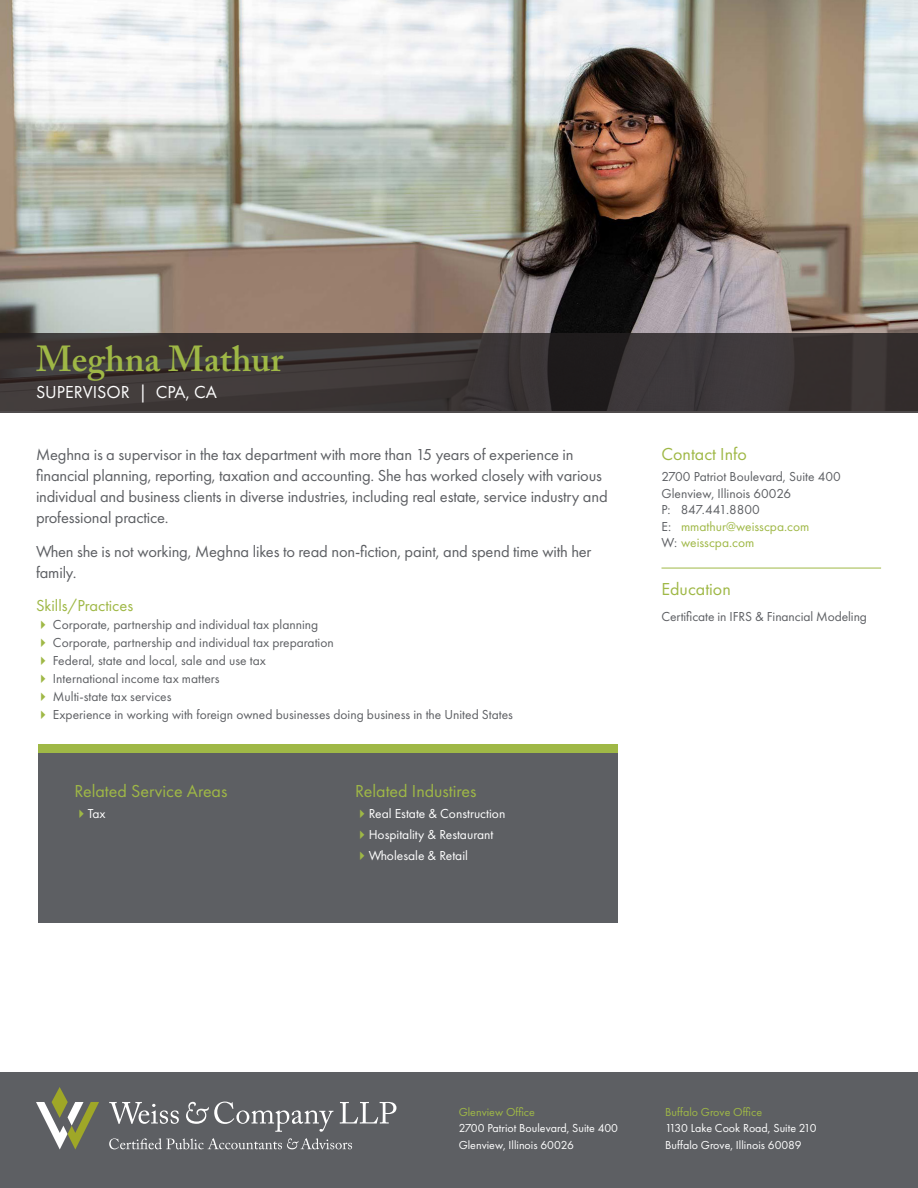
<style>
.page{position:relative;width:918px;height:1188px;background:#fff}
.page>*{position:absolute;margin:0;border:0;box-sizing:border-box;transform-origin:0 0}
.t1{font:600 36px "Adobe Caslon Pro";color:#9fb846}
.t2{font:18px "Futura PT";color:#9fb846}
.t3{font:18px "Futura PT";color:#fff}
.t4{font:16.5px/21px "Futura PT";letter-spacing:-.01em;color:#5d5f63}
.t5{font:16.5px "Futura PT";color:#9fb846}
.t6{font:13.5px/16.5px "Futura PT";color:#5d5f63}
.t7{font:13.5px "Futura PT";color:#fff}
.t8{font:13.5px "Futura PT";color:#9fb846}
.t9{font:12px "Futura PT";color:#fff}
.t10{font:12px "Futura PT";color:#9fb846}
.s1{color:#9fb846}
.s2{color:#5d5f63}
</style>
<div class="page">
<img style="left:0;top:0;width:918px;height:333px">
<hr style="left:662px;top:568px;width:219px;height:1px;background:#9fb846">
<svg style="left:0;top:333px;width:918px;height:79px;fill:#3c3637"></svg>
<div style="left:0;top:1073px;width:918px;height:115px;background:#5d5f63"></div>
<svg style="left:36px;top:1087px;width:63px;height:62px"></svg>
<svg style="left:109px;top:1102px;width:70px;height:22px"></svg>
<svg style="left:340px;top:1102px;width:56px;height:22px"></svg>
<svg style="left:186px;top:1102px;width:147px;height:30px"></svg>
<svg style="left:109px;top:1138px;width:243px;height:11px"></svg>
<div style="left:38px;top:752px;width:580px;height:170px;background:#5d5f63"></div>
<div style="left:38px;top:744px;width:580px;height:8px;background:#9fb846"></div>
<p class="t1" style="left:36px;top:338px;width:249px">Meghna Mathur</p>
<p class="t3" style="left:36px;top:381px;width:182px">SUPERVISOR | CPA, CA</p>
<p class="t4" style="left:36px;top:444px;width:573px">Meghna is a supervisor in the tax department with more than 15 years of experience in financial planning, reporting, taxation and accounting. She has worked closely with various individual and business clients in diverse industries, including real estate, service industry and professional practice.</p>
<p class="t4" style="left:36px;top:541px;width:557px">When she is not working, Meghna likes to read non-fiction, paint, and spend time with her family.</p>
<p class="t5" style="left:36px;top:596px;width:99px">Skills/Practices</p>
<p class="t6" style="left:36px;top:616px;width:284px"><span class="s1">✔</span> Corporate, partnership and individual tax planning</p>
<p class="t6" style="left:36px;top:634px;width:299px"><span class="s1">✔</span> Corporate, partnership and individual tax preparation</p>
<p class="t6" style="left:36px;top:652px;width:231px"><span class="s1">✔</span> Federal, state and local, sale and use tax</p>
<p class="t6" style="left:36px;top:670px;width:185px"><span class="s1">✔</span> International income tax matters</p>
<p class="t6" style="left:36px;top:688px;width:137px"><span class="s1">✔</span> Multi-state tax services</p>
<p class="t6" style="left:36px;top:706px;width:479px"><span class="s1">✔</span> Experience in working with foreign owned businesses doing business in the United States</p>
<p class="t2" style="left:74px;top:781px;width:155px">Related Service Areas</p>
<p class="t7" style="left:74px;top:806px;width:33px"><span class="s1">✔</span>Tax</p>
<p class="t2" style="left:355px;top:781px;width:123px">Related Industires</p>
<p class="t7" style="left:355px;top:806px;width:152px"><span class="s1">✔</span>Real Estate &amp; Construction</p>
<p class="t7" style="left:355px;top:827px;width:140px"><span class="s1">✔</span>Hospitality &amp; Restaurant</p>
<p class="t7" style="left:355px;top:848px;width:114px"><span class="s1">✔</span>Wholesale &amp; Retail</p>
<p class="t2" style="left:662px;top:444px;width:87px">Contact Info</p>
<p class="t6" style="left:662px;top:469px;width:181px">2700 Patriot Boulevard, Suite 400<br>Glenview, Illinois 60026</p>
<p class="t6" style="left:662px;top:502px;width:100px">P: 847.441.8800</p>
<p class="t8" style="left:662px;top:518px;width:149px"><span class="s2">E:</span> mmathur@weisscpa.com</p>
<p class="t8" style="left:662px;top:535px;width:94px"><span class="s2">W:</span> weisscpa.com</p>
<p class="t2" style="left:662px;top:579px;width:71px">Education</p>
<p class="t6" style="left:662px;top:608px;width:207px">Certificate in IFRS &amp; Financial Modeling</p>
<p class="t10" style="left:459px;top:1105px;width:78px">Glenview Office</p>
<p class="t9" style="left:459px;top:1121px;width:161px">2700 Patriot Boulevard, Suite 400</p>
<p class="t9" style="left:459px;top:1138px;width:117px">Glenview, Illinois 60026</p>
<p class="t10" style="left:665px;top:1105px;width:99px">Buffalo Grove Office</p>
<p class="t9" style="left:665px;top:1121px;width:153px">1130 Lake Cook Road, Suite 210</p>
<p class="t9" style="left:665px;top:1138px;width:138px">Buffalo Grove, Illinois 60089</p>
</div>
